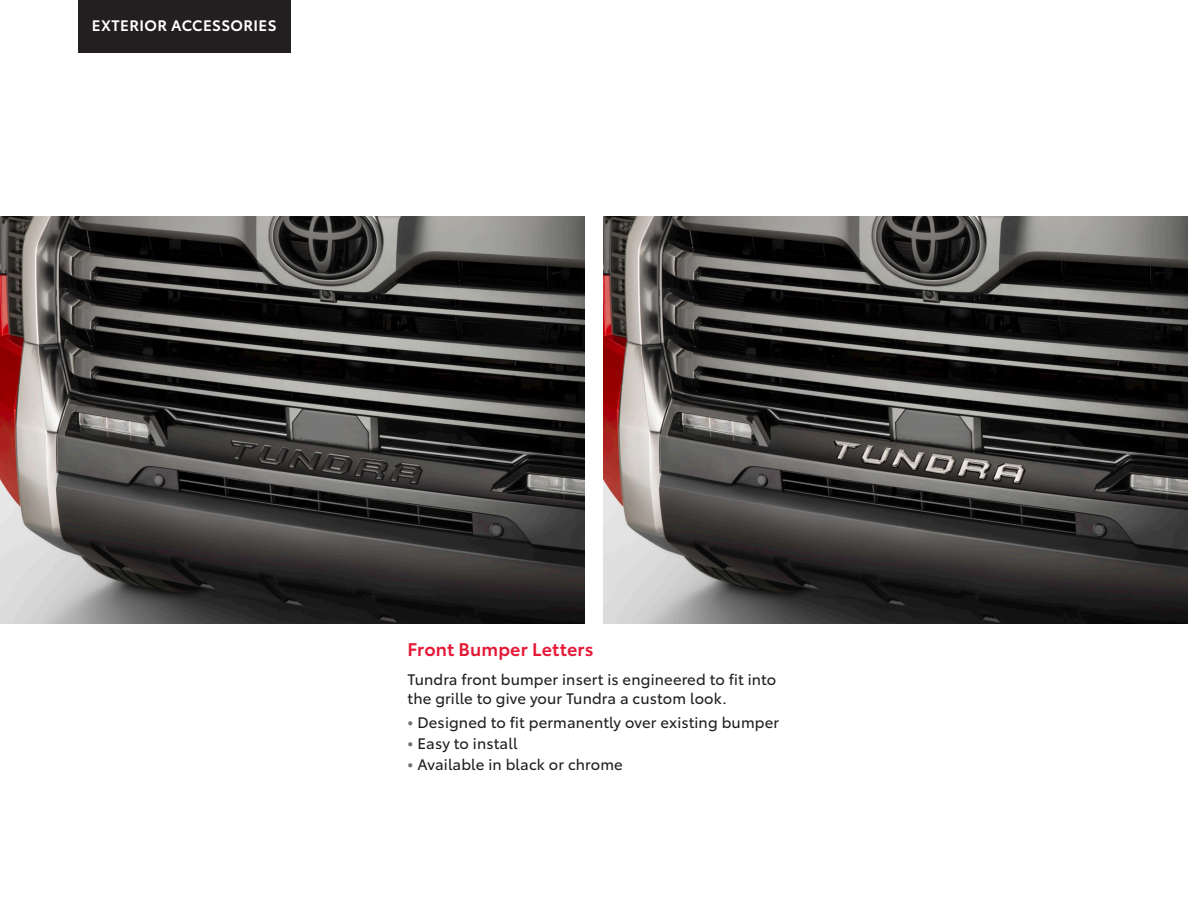
<style>
.page{position:relative;width:1188px;height:918px;background:#fff}
.page>*{position:absolute;margin:0;border:0;box-sizing:border-box;transform-origin:0 0}
._2019_Product_Name_12pt_Semibld{font:600 18px "Toyota Type";letter-spacing:.01em;color:#e51836}
._2019_BODY_COPY_Bullet_Copy{font:15px "Toyota Type";letter-spacing:.01em;color:#231f20}
._2019_BODY_COPY{font:15px/19.5px "Toyota Type";letter-spacing:.01em;color:#231f20}
.t1{font:600 15px "Toyota Type";letter-spacing:.025em;color:#fff}
.s1{font-weight:700;color:#717074}
</style>
<div class="page">
<div style="left:78px;top:0;width:212px;height:52px;background:#231f20"></div>
<img style="left:0;top:216px;width:585px;height:408px">
<img style="left:603px;top:216px;width:585px;height:408px">
<p class="t1" style="left:92px;top:14px;width:186px">EXTERIOR ACCESSORIES</p>
<p class="_2019_Product_Name_12pt_Semibld" style="left:408px;top:636px;width:187px">Front Bumper Letters</p>
<p class="_2019_BODY_COPY" style="left:408px;top:668px;width:370px">Tundra front bumper insert is engineered to fit into the grille to give your Tundra a custom look.</p>
<p class="_2019_BODY_COPY_Bullet_Copy" style="left:408px;top:712px;width:373px"><span class="s1">•</span> Designed to fit permanently over existing bumper</p>
<p class="_2019_BODY_COPY_Bullet_Copy" style="left:408px;top:733px;width:111px"><span class="s1">•</span> Easy to install</p>
<p class="_2019_BODY_COPY_Bullet_Copy" style="left:408px;top:754px;width:217px"><span class="s1">•</span> Available in black or chrome</p>
</div>
